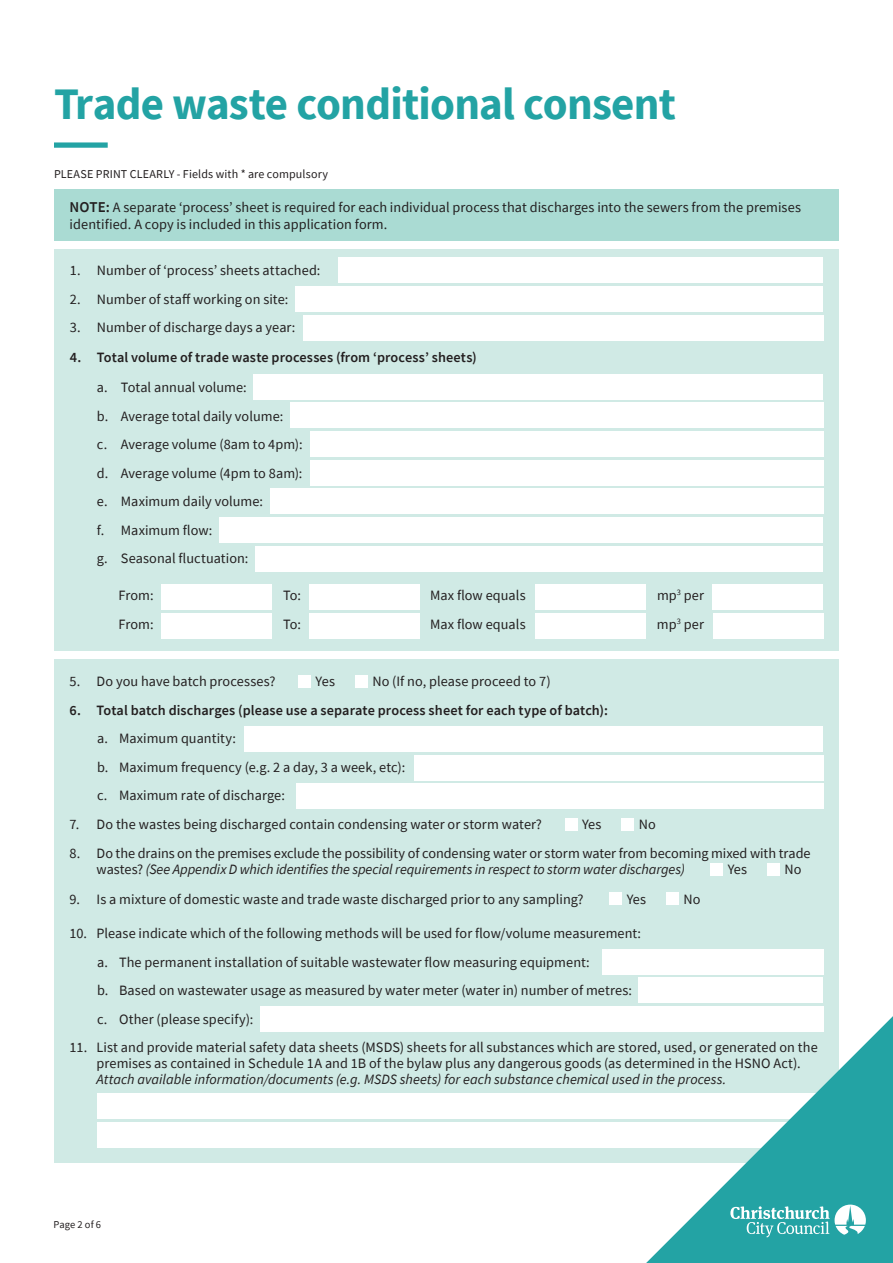
<style>
.page{position:relative;width:893px;height:1263px;background:#fff}
.page>*{position:absolute;margin:0;border:0;box-sizing:border-box;transform-origin:0 0}
.t1{font:700 45px "Source Sans Pro";letter-spacing:-.015em;color:#23a3a4}
.t2{font:14.25px/28.5px "Source Sans Pro";letter-spacing:.005em;color:#231f20}
.t3{font:600 14.25px "Source Sans Pro";letter-spacing:.005em;color:#231f20}
.t4{font:italic 14.25px "Source Sans Pro";color:#231f20}
.t5{font:12px "Source Sans Pro";letter-spacing:.01em;color:#231f20}
.t6{font:10.5px "Source Sans Pro";letter-spacing:.015em;color:#231f20}
.s1{font-weight:600;font-size:15px}
.s2{font-style:italic}
</style>
<div class="page">
<div style="left:54px;top:142px;width:54px;height:6px;background:#23a3a4"></div>
<div style="left:54px;top:189px;width:785px;height:51px;background:#aadbd3"></div>
<div style="left:54px;top:249px;width:785px;height:402px;background:#d0eae5"></div>
<div style="left:54px;top:659px;width:785px;height:504px;background:#d0eae5"></div>
<div style="left:338px;top:258px;width:485px;height:25px;background:#fff"></div>
<div style="left:254px;top:374px;width:569px;height:25px;background:#fff"></div>
<div style="left:97px;top:1094px;width:726px;height:25px;background:#fff"></div>
<div style="left:244px;top:726px;width:579px;height:25px;background:#fff"></div>
<div style="left:602px;top:949px;width:221px;height:25px;background:#fff"></div>
<div style="left:303px;top:315px;width:520px;height:25px;background:#fff"></div>
<div style="left:310px;top:431px;width:513px;height:26px;background:#fff"></div>
<div style="left:296px;top:784px;width:527px;height:25px;background:#fff"></div>
<div style="left:260px;top:1006px;width:563px;height:25px;background:#fff"></div>
<div style="left:310px;top:460px;width:513px;height:25px;background:#fff"></div>
<div style="left:270px;top:489px;width:553px;height:25px;background:#fff"></div>
<div style="left:220px;top:518px;width:603px;height:25px;background:#fff"></div>
<div style="left:162px;top:584px;width:110px;height:25px;background:#fff"></div>
<div style="left:309px;top:584px;width:111px;height:25px;background:#fff"></div>
<div style="left:535px;top:584px;width:110px;height:25px;background:#fff"></div>
<div style="left:713px;top:584px;width:110px;height:25px;background:#fff"></div>
<div style="left:256px;top:546px;width:567px;height:25px;background:#fff"></div>
<div style="left:162px;top:613px;width:110px;height:25px;background:#fff"></div>
<div style="left:309px;top:613px;width:111px;height:25px;background:#fff"></div>
<div style="left:535px;top:613px;width:110px;height:25px;background:#fff"></div>
<div style="left:713px;top:613px;width:110px;height:25px;background:#fff"></div>
<div style="left:296px;top:286px;width:527px;height:25px;background:#fff"></div>
<div style="left:290px;top:403px;width:533px;height:25px;background:#fff"></div>
<div style="left:97px;top:1122px;width:726px;height:25px;background:#fff"></div>
<div style="left:414px;top:755px;width:409px;height:25px;background:#fff"></div>
<div style="left:639px;top:978px;width:184px;height:25px;background:#fff"></div>
<div style="left:298px;top:675px;width:13px;height:13px;background:#fff"></div>
<div style="left:355px;top:675px;width:13px;height:13px;background:#fff"></div>
<div style="left:565px;top:818px;width:12px;height:13px;background:#fff"></div>
<div style="left:621px;top:818px;width:13px;height:13px;background:#fff"></div>
<div style="left:710px;top:863px;width:13px;height:13px;background:#fff"></div>
<div style="left:767px;top:863px;width:13px;height:13px;background:#fff"></div>
<div style="left:609px;top:892px;width:13px;height:13px;background:#fff"></div>
<div style="left:666px;top:892px;width:13px;height:13px;background:#fff"></div>
<svg style="left:646px;top:1016px;width:247px;height:247px"></svg>
<svg style="left:730px;top:1204px;width:136px;height:33px"></svg>
<h1 class="t1" style="left:54px;top:73px;width:623px">Trade waste conditional consent</h1>
<p class="t5" style="left:54px;top:166px;width:276px">PLEASE PRINT CLEARLY - Fields with * are compulsory</p>
<p class="t2" style="left:70px;top:199px;width:733px;line-height:16.5px"><span class="s1">NOTE:</span> A separate ‘process’ sheet is required for each individual process that discharges into the sewers from the premises identified. A copy is included in this application form.</p>
<p class="t2" style="left:70px;top:256px;width:252px">1. Number of ‘process’ sheets attached:</p>
<p class="t2" style="left:70px;top:285px;width:220px">2. Number of staff working on site:</p>
<p class="t2" style="left:70px;top:313px;width:227px">3. Number of discharge days a year:</p>
<p class="t3" style="left:70px;top:348px;width:408px">4. Total volume of trade waste processes (from ‘process’ sheets)</p>
<p class="t2" style="left:97px;top:373px;width:207px">a. Total annual volume:<br>b. Average total daily volume:<br>c. Average volume (8am to 4pm): d. Average volume (4pm to 8am): e. Maximum daily volume:<br>f. Maximum flow:<br>g. Seasonal fluctuation:</p>
<p class="t2" style="left:119px;top:581px;width:36px">From:<br>From:</p>
<p class="t2" style="left:283px;top:581px;width:19px">To:<br>To:</p>
<p class="t2" style="left:430px;top:581px;width:97px">Max flow equals<br>Max flow equals</p>
<p class="t2" style="left:657px;top:581px;width:48px">mp<sup>3</sup> per mp<sup>3</sup> per</p>
<p class="t2" style="left:70px;top:667px;width:207px">5. Do you have batch processes?</p>
<p class="t2" style="left:316px;top:667px;width:21px">Yes</p>
<p class="t2" style="left:372px;top:667px;width:180px">No (If no, please proceed to 7)</p>
<p class="t3" style="left:70px;top:700px;width:540px">6. Total batch discharges (please use a separate process sheet for each type of batch):</p>
<p class="t2" style="left:97px;top:724px;width:310px">a. Maximum quantity:<br>b. Maximum frequency (e.g. 2 a day, 3 a week, etc): c. Maximum rate of discharge:</p>
<p class="t2" style="left:69px;top:810px;width:474px">7. Do the wastes being discharged contain condensing water or storm water?</p>
<p class="t2" style="left:582px;top:810px;width:21px">Yes</p>
<p class="t2" style="left:639px;top:810px;width:19px">No</p>
<p class="t2" style="left:97px;top:845px;width:716px;line-height:16.5px;text-indent:-27px">8. Do the drains on the premises exclude the possibility of condensing water or storm water from becoming mixed with trade wastes? <span class="s2">(See Appendix D which identifies the special requirements in respect to storm water discharges)</span></p>
<p class="t2" style="left:728px;top:855px;width:21px">Yes</p>
<p class="t2" style="left:784px;top:855px;width:19px">No</p>
<p class="t2" style="left:70px;top:885px;width:516px">9. Is a mixture of domestic waste and trade waste discharged prior to any sampling?</p>
<p class="t2" style="left:627px;top:885px;width:21px">Yes</p>
<p class="t2" style="left:683px;top:885px;width:19px">No</p>
<p class="t2" style="left:97px;top:919px;width:546px;text-indent:-28px">10. Please indicate which of the following methods will be used for flow/volume measurement: a. The permanent installation of suitable wastewater flow measuring equipment:<br>b. Based on wastewater usage as measured by water meter (water in) number of metres: c. Other (please specify):</p>
<p class="t2" style="left:96px;top:1039px;width:723px;line-height:15.8px;text-indent:-27px">11. List and provide material safety data sheets (MSDS) sheets for all substances which are stored, used, or generated on the premises as contained in Schedule 1A and 1B of the bylaw plus any dangerous goods (as determined in the HSNO Act).</p>
<p class="t4" style="left:96px;top:1070px;width:631px">Attach available information/documents (e.g. MSDS sheets) for each substance chemical used in the process.</p>
<p class="t6" style="left:53px;top:1218px;width:49px">Page 2 of 6</p>
</div>
